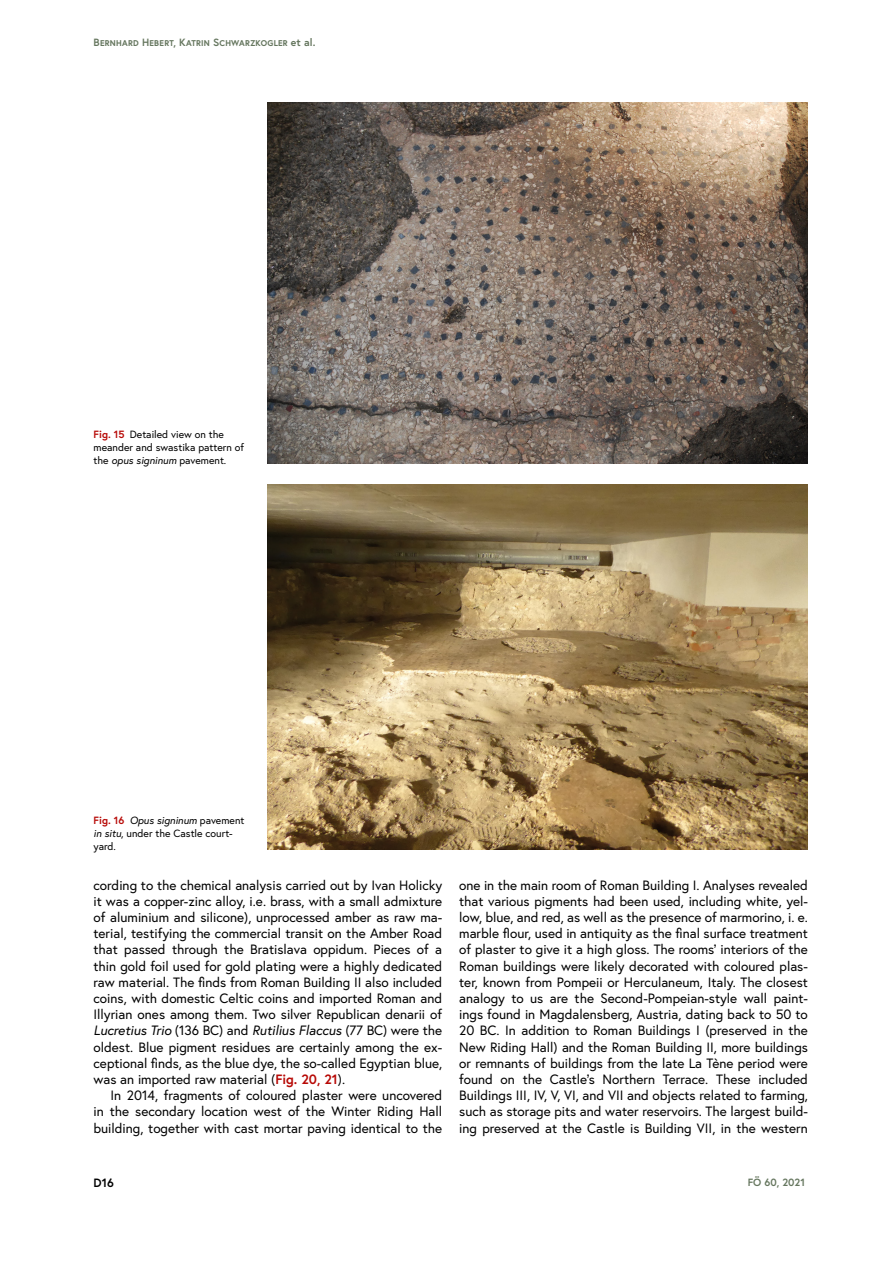
<style>
.page{position:relative;width:893px;height:1263px;background:#fff}
.page>*{position:absolute;margin:0;border:0;box-sizing:border-box;transform-origin:0 0}
.t1{font:13.5px/16.2px "Europa Austria";color:#000;text-align:justify}
.t2{font:700 12px "Europa Austria";color:#000}
.t3{font:10.5px/12.6px "Europa Austria";color:#000}
.t4{font:700 10.5px "Europa Austria Caps";letter-spacing:.02em;color:#65765e}
.t5{font:700 10.5px "Europa Austria";color:#65765e}
.s1{font-family:"Europa Austria"}
.s2{font-weight:700;color:#b70906}
.s3{font-style:italic}
</style>
<div class="page">
<img style="left:268px;top:102px;width:540px;height:361px">
<img style="left:268px;top:485px;width:540px;height:365px">
<p class="t4" style="left:94px;top:36px;width:223px">Bernhard Hebert, Katrin Schwarzkogler <span class="s1">et al.</span></p>
<p class="t3" style="left:94px;top:428px;width:152px"><span class="s2">Fig. 15</span> Detailed view on the meander and swastika pattern of the <span class="s3">opus signinum</span> pavement.</p>
<p class="t3" style="left:94px;top:814px;width:152px"><span class="s2">Fig. 16</span> <span class="s3">Opus signinum</span> pavement <span class="s3">in situ</span>, under the Castle court&shy;yard.</p>
<p class="t1" style="left:94px;top:876px;width:350px">cording to the chemical analysis carried out by Ivan Holicky it was a copper-zinc alloy, i.e. brass, with a small admixture of aluminium and silicone), unprocessed amber as raw ma&shy;terial, testifying the commercial transit on the Amber Road that passed through the Bratislava oppidum. Pieces of a thin gold foil used for gold plating were a highly dedicated raw material. The finds from Roman Building II also included coins, with domestic Celtic coins and imported Roman and Illyrian ones among them. Two silver Republican denarii of <span class="s3">Lucretius Trio</span> (136 BC) and <span class="s3">Rutilius Flaccus</span> (77 BC) were the oldest. Blue pigment residues are certainly among the ex&shy;ceptional finds, as the blue dye, the so-called Egyptian blue, was an imported raw material (<span class="s2">Fig. 20, 21</span>).</p>
<p class="t1" style="left:94px;top:1087px;width:350px;text-indent:17px">In 2014, fragments of coloured plaster were uncovered in the secondary location west of the Winter Riding Hall building, together with cast mortar paving identical to the</p>
<p class="t2" style="left:94px;top:1175px;width:22px">D16</p>
<p class="t1" style="left:459px;top:876px;width:350px">one in the main room of Roman Building I. Analyses revealed that various pigments had been used, including white, yel&shy;low, blue, and red, as well as the presence of marmorino, i. e. marble flour, used in antiquity as the final surface treatment of plaster to give it a high gloss. The rooms’ interiors of the Roman buildings were likely decorated with coloured plas&shy;ter, known from Pompeii or Herculaneum, Italy. The closest analogy to us are the Second-Pompeian-style wall paint&shy;ings found in Magdalensberg, Austria, dating back to 50 to 20 BC. In addition to Roman Buildings I (preserved in the New Riding Hall) and the Roman Building II, more buildings or remnants of buildings from the late La Tène period were found on the Castle’s Northern Terrace. These included Buildings III, IV, V, VI, and VII and objects related to farming, such as storage pits and water reservoirs. The largest build&shy;ing preserved at the Castle is Building VII, in the western</p>
<p class="t5" style="left:748px;top:1175px;width:59px">FÖ 60, 2021</p>
</div>
